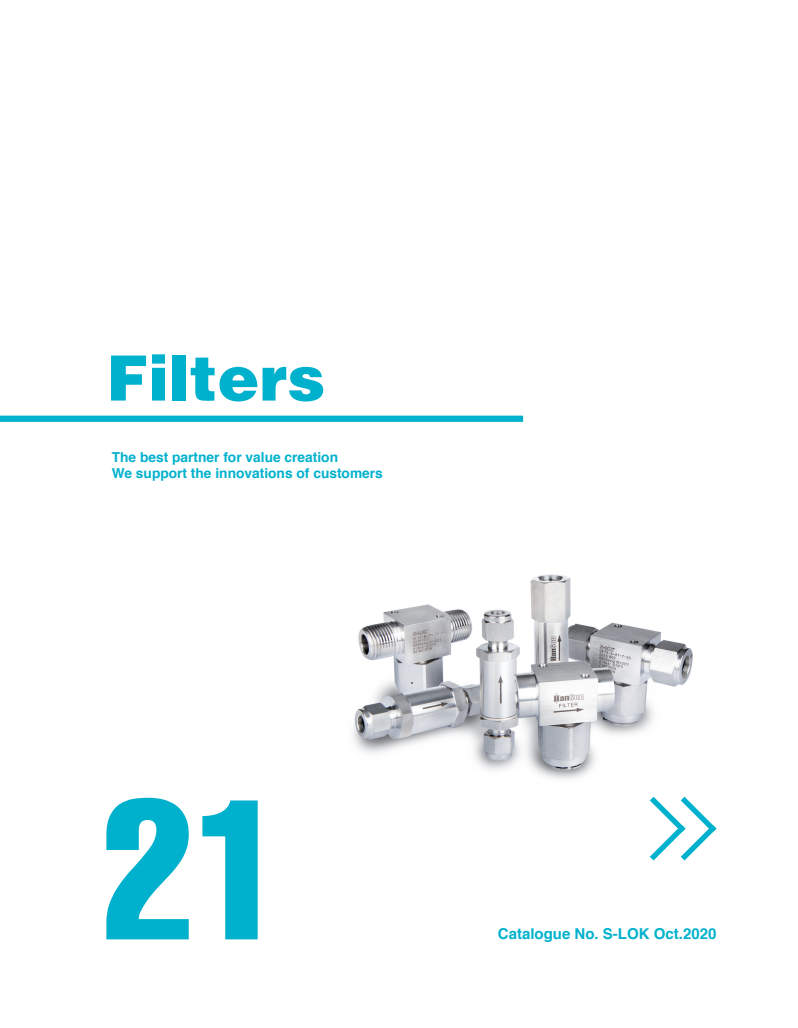
<style>
.page{position:relative;width:798px;height:1028px;background:#fff}
.page>*{position:absolute;margin:0;border:0;box-sizing:border-box;transform-origin:0 0}
.t1{font:900 62.5px "Helvetica";color:#00b1cd}
.t2{font:700 15px "Helvetica";color:#00b1cd}
.t3{font:700 13.75px/16.5px "Helvetica";color:#00b1cd}
</style>
<div class="page">
<div style="left:0;top:415px;width:523px;height:7px;background:#00b1cd"></div>
<img style="left:353px;top:574px;width:340px;height:205px">
<svg style="left:650px;top:796px;width:66px;height:64px"></svg>
<svg style="left:106px;top:797px;width:83px;height:142px"></svg>
<svg style="left:202px;top:800px;width:55px;height:139px"></svg>
<h1 class="t1" style="left:106px;top:337px;width:220px">Filters</h1>
<p class="t3" style="left:112px;top:449px;width:272px">The best partner for value creation<br>We support the innovations of customers</p>
<p class="t2" style="left:497px;top:922px;width:220px">Catalogue No. S-LOK Oct.2020</p>
</div>
